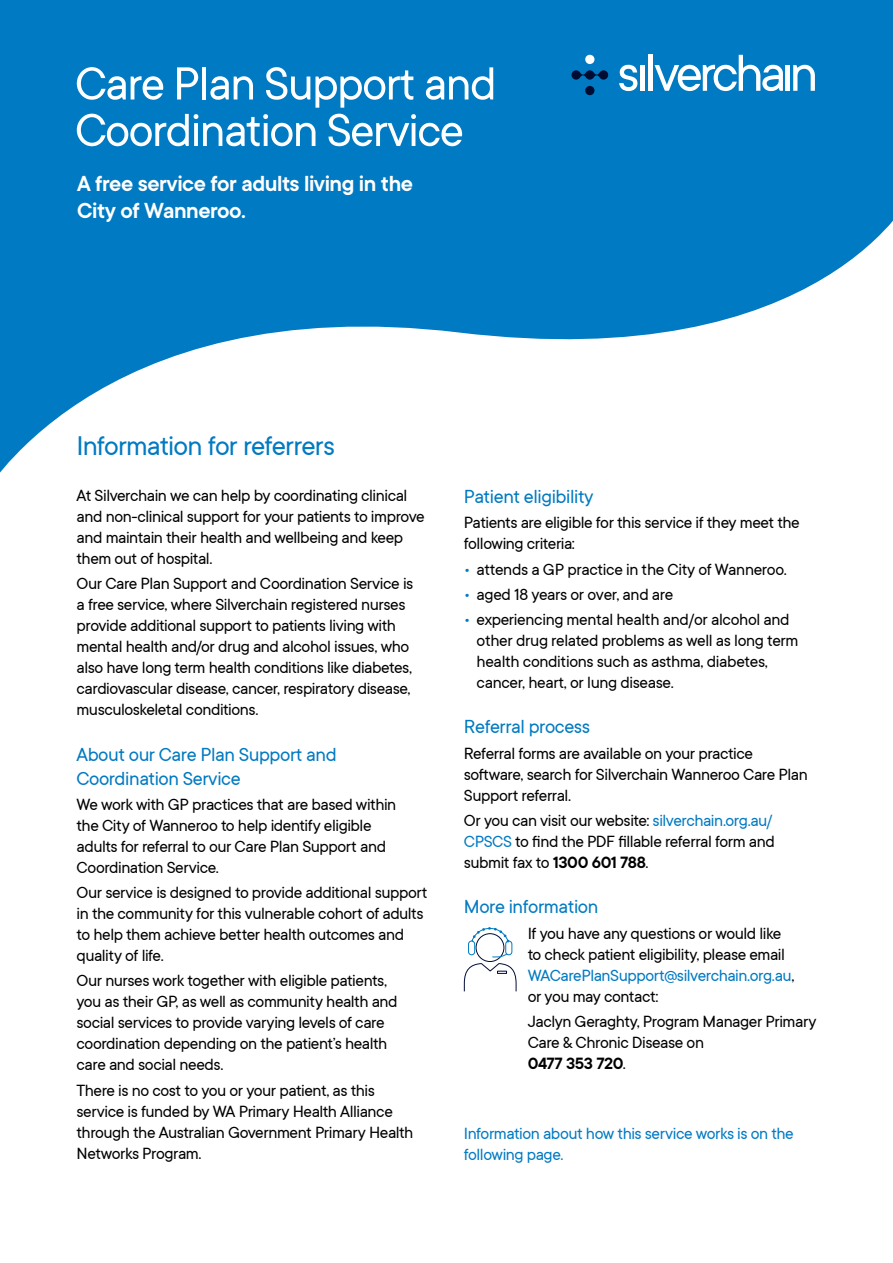
<style>
.page{position:relative;width:893px;height:1263px;background:#fff}
.page>*{position:absolute;margin:0;border:0;box-sizing:border-box;transform-origin:0 0}
.t1{font:51px/46.5px "TT Commons";letter-spacing:-.03em;color:#fff}
.t2{font:30px "TT Commons";letter-spacing:-.03em;color:#007ac2}
.t3{font:600 24px/27px "TT Commons";letter-spacing:-.02em;color:#fff}
.t4{font:21px/24px "TT Commons";letter-spacing:-.02em;color:#007ac2}
.t5{font:18px/21px "TT Commons";letter-spacing:-.025em;color:#000}
.t6{font:18px/21px "TT Commons";letter-spacing:-.025em;color:#007ac2}
.s1{color:#007ac2}
.s2{font-weight:600}
</style>
<div class="page">
<svg style="left:0;top:0;width:893px;height:473px;fill:#007ac2"></svg>
<svg style="left:619px;top:65px;width:18px;height:26px"></svg>
<hr style="left:640px;top:65px;width:4px;height:26px;background:#fff">
<hr style="left:648px;top:55px;width:4px;height:36px;background:#fff">
<svg style="left:655px;top:55px;width:128px;height:36px"></svg>
<hr style="left:786px;top:65px;width:4px;height:26px;background:#fff">
<svg style="left:793px;top:65px;width:22px;height:26px"></svg>
<div style="left:585px;top:86px;width:9px;height:9px;background:#000d33;border-radius:50%"></div>
<div style="left:585px;top:55px;width:9px;height:9px;background:#fff;border-radius:50%"></div>
<svg style="left:571px;top:70px;width:37px;height:10px"></svg>
<svg style="left:464px;top:927px;width:52px;height:64px"></svg>
<h1 class="t1" style="left:75px;top:61px;width:423px">Care Plan Support and<br>Coordination Service</h1>
<h3 class="t3" style="left:77px;top:170px;width:337px">A free service for adults living in the<br>City of Wanneroo.</h3>
<h2 class="t2" style="left:77px;top:429px;width:260px">Information for referrers</h2>
<p class="t5" style="left:77px;top:485px;width:350px">At Silverchain we can help by coordinating clinical and non-clinical support for your patients to improve and maintain their health and wellbeing and keep them out of hospital.</p>
<p class="t5" style="left:77px;top:573px;width:338px">Our Care Plan Support and Coordination Service is a free service, where Silverchain registered nurses provide additional support to patients living with mental health and/or drug and alcohol issues, who also have long term health conditions like diabetes, cardiovascular disease, cancer, respiratory disease, musculoskeletal conditions.</p>
<p class="t4" style="left:77px;top:742px;width:262px">About our Care Plan Support and<br>Coordination Service</p>
<p class="t5" style="left:77px;top:794px;width:321px">We work with GP practices that are based within the City of Wanneroo to help identify eligible adults for referral to our Care Plan Support and Coordination Service.</p>
<p class="t5" style="left:77px;top:882px;width:352px">Our service is designed to provide additional support in the community for this vulnerable cohort of adults to help them achieve better health outcomes and quality of life.</p>
<p class="t5" style="left:77px;top:970px;width:323px">Our nurses work together with eligible patients, you as their GP, as well as community health and social services to provide varying levels of care coordination depending on the patient’s health care and social needs.</p>
<p class="t5" style="left:77px;top:1080px;width:338px">There is no cost to you or your patient, as this service is funded by WA Primary Health Alliance through the Australian Government Primary Health Networks Program.</p>
<p class="t4" style="left:464px;top:485px;width:131px">Patient eligibility</p>
<p class="t5" style="left:464px;top:513px;width:337px">Patients are eligible for this service if they meet the following criteria:</p>
<p class="t5" style="left:464px;top:559px;width:324px"><span class="s1">•</span> attends a GP practice in the City of Wanneroo.</p>
<p class="t5" style="left:464px;top:584px;width:211px"><span class="s1">•</span> aged 18 years or over, and are</p>
<p class="t5" style="left:477px;top:609px;width:323px;text-indent:-13px"><span class="s1">•</span> experiencing mental health and/or alcohol and other drug related problems as well as long term health conditions such as asthma, diabetes, cancer, heart, or lung disease.</p>
<p class="t4" style="left:464px;top:715px;width:128px">Referral process</p>
<p class="t5" style="left:464px;top:743px;width:345px">Referral forms are available on your practice software, search for Silverchain Wanneroo Care Plan<br>Support referral.</p>
<p class="t5" style="left:464px;top:810px;width:313px">Or you can visit our website: <span class="s1">silverchain.org.au/<br>CPSCS</span> to find the PDF fillable referral form and submit fax to <span class="s2">1300 601 788</span>.</p>
<p class="t4" style="left:464px;top:895px;width:136px">More information</p>
<p class="t5" style="left:528px;top:923px;width:268px">If you have any questions or would like to check patient eligibility, please email <span class="s1">WACarePlanSupport@silverchain.org.au</span>, or you may contact:</p>
<p class="t5" style="left:528px;top:1011px;width:290px">Jaclyn Geraghty, Program Manager Primary<br>Care &amp; Chronic Disease on<br><span class="s2">0477 353 720</span>.</p>
<p class="t6" style="left:464px;top:1123px;width:331px">Information about how this service works is on the following page.</p>
</div>
